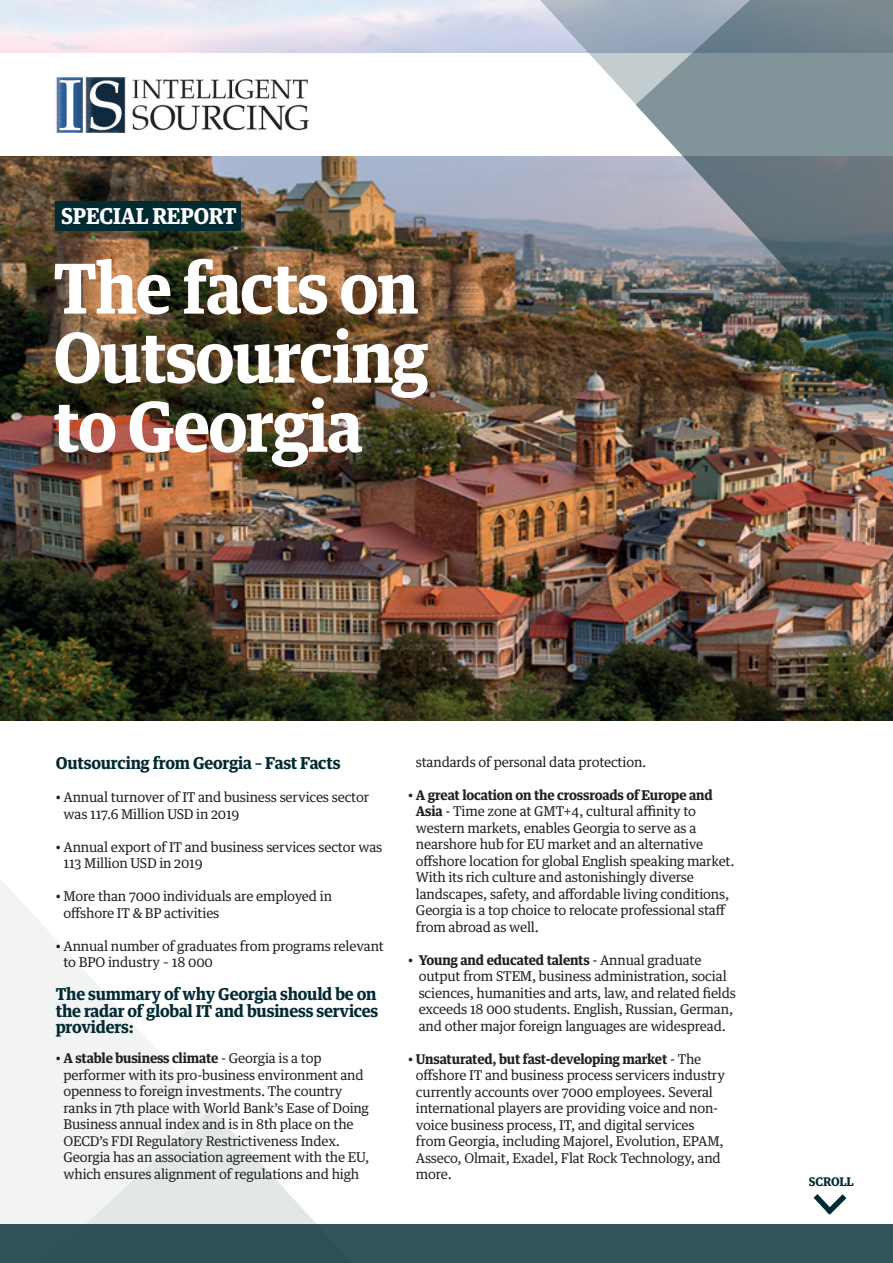
<style>
.page{position:relative;width:893px;height:1263px;background:#fff}
.page>*{position:absolute;margin:0;border:0;box-sizing:border-box;transform-origin:0 0}
.t1{font:700 69px/69px "Guardian Text Egyp";letter-spacing:-.025em;color:#fff;scale:.95 1}
.t2{font:700 22.05px "Guardian Text Egyp";letter-spacing:-.01em;color:#fff;scale:.95 1}
.t3{font:700 16.5px/16.5px "Guardian Text Egyp";letter-spacing:-.015em;color:#022a33;text-align:justify}
.t4{font:13.5px/16.5px "Guardian Text Egyp";letter-spacing:-.015em;color:#231f20}
.t5{font:700 12px "Guardian Text Egyp";letter-spacing:-.015em;color:#022a33}
.s1{font-weight:700}
</style>
<div class="page">
<img style="left:1px;top:1px;width:892px;height:719px">
<div style="left:0;top:53px;width:893px;height:102px;background:#fff"></div>
<div style="left:0;top:1225px;width:893px;height:38px;background:#34545b"></div>
<div style="left:55px;top:201px;width:186px;height:30px;background:#022a33"></div>
<img style="left:56px;top:77px;width:253px;height:56px">
<svg style="left:813px;top:1194px;width:34px;height:21px"></svg>
<img style="left:636px;top:108px;width:257px;height:280px">
<svg style="left:379px;top:0;width:514px;height:108px"></svg>
<svg style="left:214px;top:1112px;width:257px;height:113px"></svg>
<svg style="left:0;top:879px;width:214px;height:346px;fill:#f2f4f4"></svg>
<h2 class="t2" style="left:61px;top:197px;width:186px">SPECIAL REPORT</h2>
<h1 class="t1" style="left:53px;top:248px;width:397px">The facts on<br>Outsourcing to Georgia</h1>
<p class="t3" style="left:56px;top:753px;width:286px">Outsourcing from Georgia – Fast Facts</p>
<p class="t4" style="left:64px;top:787px;width:307px;text-indent:-8px">• Annual turnover of IT and business services sector was 117.6 Million USD in 2019</p>
<p class="t4" style="left:64px;top:837px;width:320px;text-indent:-8px">• Annual export of IT and business services sector was<br>113 Million USD in 2019</p>
<p class="t4" style="left:64px;top:886px;width:270px;text-indent:-8px">• More than 7000 individuals are employed in offshore IT &amp; BP activities</p>
<p class="t4" style="left:64px;top:936px;width:322px;text-indent:-8px">• Annual number of graduates from programs relevant to BPO industry – 18 000</p>
<p class="t3" style="left:56px;top:984px;width:324px">The summary of why Georgia should be on the radar of global IT and business services providers:</p>
<p class="t4" style="left:64px;top:1048px;width:307px;text-indent:-8px">• <span class="s1">A stable business climate</span> - Georgia is a top performer with its pro-business environment and openness to foreign investments. The country ranks in 7th place with World Bank’s Ease of Doing Business annual index and is in 8th place on the OECD’s FDI Regulatory Restrictiveness Index.<br>Georgia has an association agreement with the EU, which ensures alignment of regulations and high</p>
<p class="t4" style="left:416px;top:752px;width:232px">standards of personal data protection.</p>
<p class="t4" style="left:416px;top:785px;width:320px;text-indent:-8px">• <span class="s1">A great location on the crossroads of Europe and Asia</span> - Time zone at GMT+4, cultural affinity to western markets, enables Georgia to serve as a nearshore hub for EU market and an alternative offshore location for global English speaking market.<br>With its rich culture and astonishingly diverse landscapes, safety, and affordable living conditions, Georgia is a top choice to relocate professional staff from abroad as well.</p>
<p class="t4" style="left:419px;top:950px;width:319px;text-indent:-11px">• <span class="s1">Young and educated talents</span> - Annual graduate output from STEM, business administration, social sciences, humanities and arts, law, and related fields exceeds 18 000 students. English, Russian, German, and other major foreign languages are widespread.</p>
<p class="t4" style="left:416px;top:1049px;width:311px;text-indent:-8px">• <span class="s1">Unsaturated, but fast-developing market</span> - The offshore IT and business process servicers industry currently accounts over 7000 employees. Several international players are providing voice and non&shy;voice business process, IT, and digital services from Georgia, including Majorel, Evolution, EPAM, Asseco, Olmait, Exadel, Flat Rock Technology, and more.</p>
<p class="t5" style="left:809px;top:1171px;width:46px">SCROLL</p>
</div>
